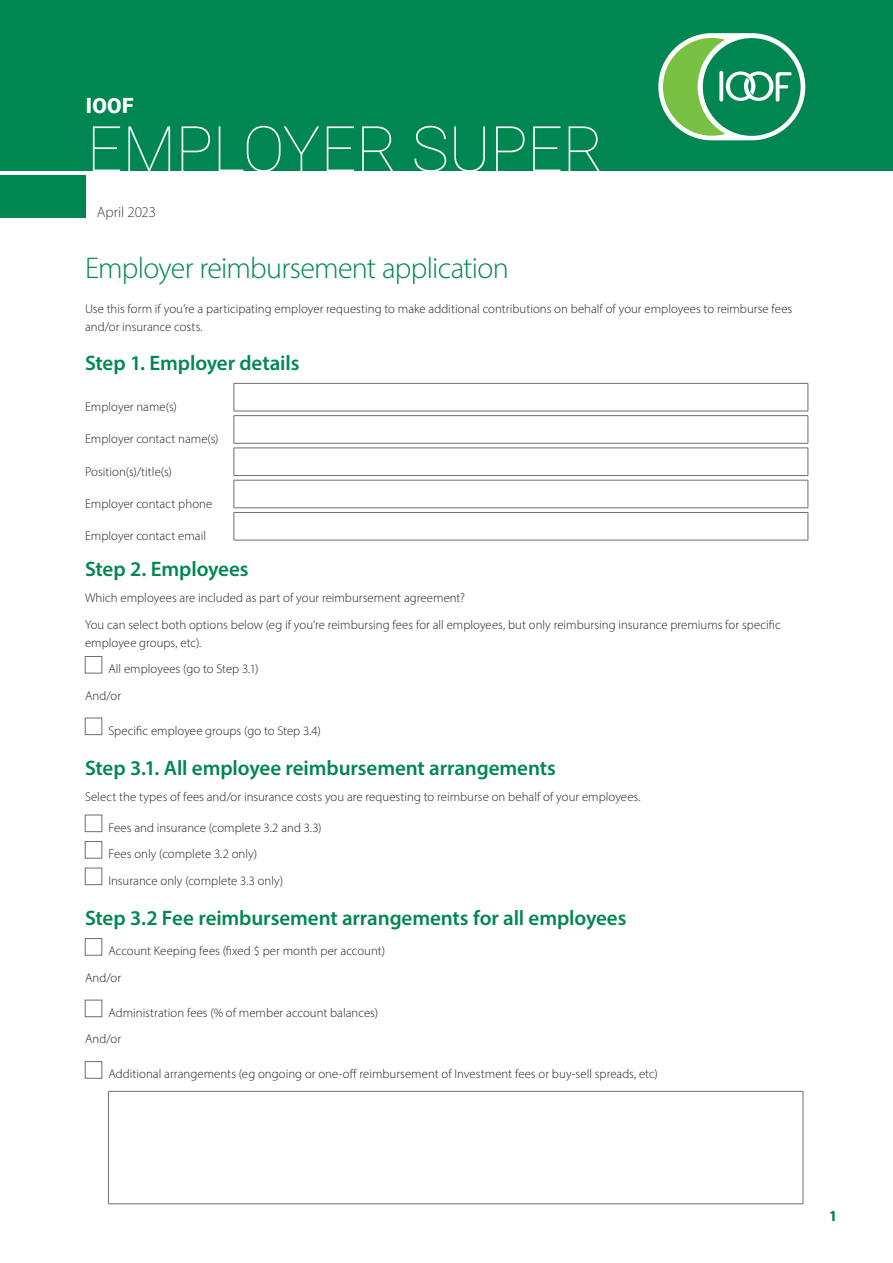
<style>
.page{position:relative;width:893px;height:1263px;background:#fff}
.page>*{position:absolute;margin:0;border:0;box-sizing:border-box;transform-origin:0 0}
._00_Header_form_name{font:100 63px "Roboto";letter-spacing:-.01em;color:#fff}
._00A_Form_header{font:300 30px "Myriad Pro";letter-spacing:-.025em;color:#008751}
._01_Subhead_1{font:600 21px "Myriad Pro";letter-spacing:-.005em;color:#008751}
._00A_IOOF_heading{font:900 21px "Roboto";color:#fff}
._05_Date{font:300 15px "Myriad Pro";letter-spacing:-.005em;color:#3c3f42}
.t1{font:600 15px "Myriad Pro";color:#008751}
._07A_Form_body_copy{font:300 12.75px/18px "Myriad Pro";color:#231f20}
</style>
<div class="page">
<div style="left:0;top:175px;width:86px;height:42px;background:#008751"></div>
<div style="left:0;top:0;width:893px;height:170px;background:#008751"></div>
<div style="left:658px;top:33px;width:147px;height:107px;background:#fff;border-radius:54px"></div>
<div style="left:703px;top:38px;width:98px;height:98px;background:#008751;border-radius:50%"></div>
<svg style="left:663px;top:38px;width:129px;height:98px"></svg>
<svg style="left:233px;top:383px;width:576px;height:157px"></svg>
<hr style="left:234px;top:540px;width:574px;height:1px;background:#6c6d70">
<div style="left:85px;top:656px;width:17px;height:17px;background:#fff;border:1px solid #6c6d70"></div>
<div style="left:85px;top:718px;width:17px;height:17px;background:#fff;border:1px solid #6c6d70"></div>
<div style="left:85px;top:815px;width:17px;height:17px;background:#fff;border:1px solid #6c6d70"></div>
<div style="left:85px;top:841px;width:17px;height:17px;background:#fff;border:1px solid #6c6d70"></div>
<div style="left:85px;top:868px;width:17px;height:17px;background:#fff;border:1px solid #6c6d70"></div>
<div style="left:85px;top:938px;width:17px;height:17px;background:#fff;border:1px solid #6c6d70"></div>
<div style="left:85px;top:1000px;width:17px;height:17px;background:#fff;border:1px solid #6c6d70"></div>
<div style="left:85px;top:1061px;width:17px;height:17px;background:#fff;border:1px solid #6c6d70"></div>
<hr style="left:108px;top:1091px;width:695px;height:1px;background:#6c6d70">
<hr style="left:108px;top:1091px;width:1px;height:112px;background:#6c6d70">
<hr style="left:803px;top:1091px;width:1px;height:112px;background:#6c6d70">
<hr style="left:108px;top:1203px;width:695px;height:1px;background:#6c6d70">
<p class="_00A_IOOF_heading" style="left:86px;top:91px;width:49px">IOOF</p>
<p class="_00_Header_form_name" style="left:87px;top:105px;width:519px">EMPLOYER SUPER</p>
<p class="_05_Date" style="left:97px;top:203px;width:61px">April 2023</p>
<p class="_00A_Form_header" style="left:85px;top:250px;width:425px">Employer reimbursement application</p>
<p class="_07A_Form_body_copy" style="left:85px;top:299px;width:709px">Use this form if you’re a participating employer requesting to make additional contributions on behalf of your employees to reimburse fees and/or insurance costs.</p>
<p class="_01_Subhead_1" style="left:85px;top:350px;width:216px">Step 1. Employer details</p>
<p class="_07A_Form_body_copy" style="left:85px;top:398px;width:93px">Employer name(s)</p>
<p class="_07A_Form_body_copy" style="left:85px;top:430px;width:135px">Employer contact name(s)</p>
<p class="_07A_Form_body_copy" style="left:85px;top:462px;width:88px">Position(s)/title(s)</p>
<p class="_07A_Form_body_copy" style="left:85px;top:494px;width:129px">Employer contact phone</p>
<p class="_07A_Form_body_copy" style="left:85px;top:527px;width:123px">Employer contact email</p>
<p class="_01_Subhead_1" style="left:85px;top:555px;width:165px">Step 2. Employees</p>
<p class="_07A_Form_body_copy" style="left:85px;top:589px;width:382px">Which employees are included as part of your reimbursement agreement?</p>
<p class="_07A_Form_body_copy" style="left:85px;top:615px;width:697px">You can select both options below (eg if you’re reimbursing fees for all employees, but only reimbursing insurance premiums for specific employee groups, etc).</p>
<p class="_07A_Form_body_copy" style="left:108px;top:660px;width:152px">All employees (go to Step 3.1)</p>
<p class="_07A_Form_body_copy" style="left:85px;top:686px;width:38px">And/or</p>
<p class="_07A_Form_body_copy" style="left:108px;top:721px;width:214px">Specific employee groups (go to Step 3.4)</p>
<p class="_01_Subhead_1" style="left:85px;top:754px;width:472px">Step 3.1. All employee reimbursement arrangements</p>
<p class="_07A_Form_body_copy" style="left:85px;top:788px;width:557px">Select the types of fees and/or insurance costs you are requesting to reimburse on behalf of your employees.</p>
<p class="_07A_Form_body_copy" style="left:108px;top:818px;width:215px">Fees and insurance (complete 3.2 and 3.3)</p>
<p class="_07A_Form_body_copy" style="left:108px;top:845px;width:150px">Fees only (complete 3.2 only)</p>
<p class="_07A_Form_body_copy" style="left:108px;top:871px;width:176px">Insurance only (complete 3.3 only)</p>
<p class="_01_Subhead_1" style="left:85px;top:904px;width:543px">Step 3.2 Fee reimbursement arrangements for all employees</p>
<p class="_07A_Form_body_copy" style="left:108px;top:942px;width:278px">Account Keeping fees (fixed $ per month per account)</p>
<p class="_07A_Form_body_copy" style="left:85px;top:968px;width:38px">And/or</p>
<p class="_07A_Form_body_copy" style="left:108px;top:1003px;width:271px">Administration fees (% of member account balances)</p>
<p class="_07A_Form_body_copy" style="left:85px;top:1030px;width:38px">And/or</p>
<p class="_07A_Form_body_copy" style="left:108px;top:1065px;width:551px">Additional arrangements (eg ongoing or one-off reimbursement of Investment fees or buy-sell spreads, etc)</p>
<p class="t1" style="left:829px;top:1206px;width:10px">1</p>
</div>
